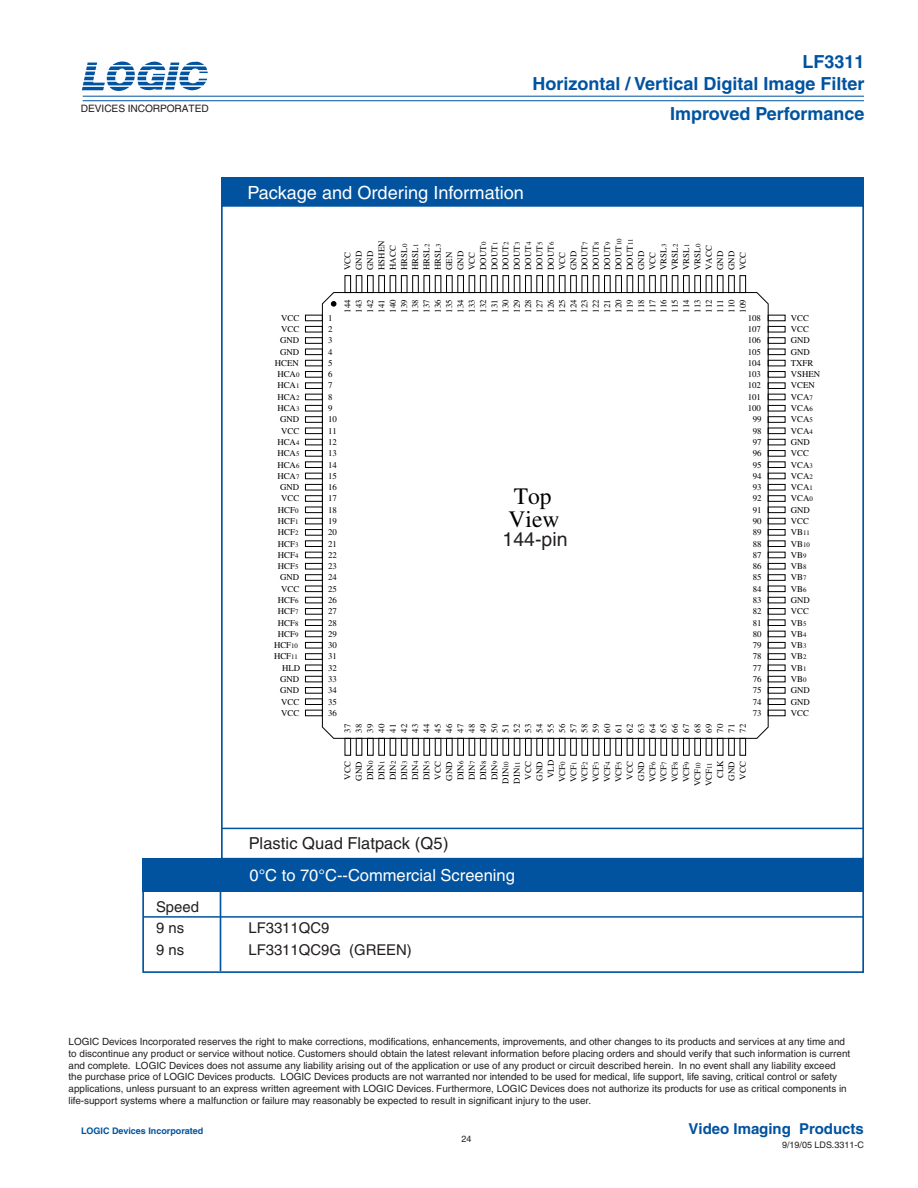
<style>
.page{position:relative;width:918px;height:1188px;background:#fff}
.page>*{position:absolute;margin:0;border:0;box-sizing:border-box;transform-origin:0 0}
.t1{font:23.55px/22.5px "Times";color:#000}
.t2{font:19.5px "Helvetica";color:#231f20}
.t3{font:18.15px "Helvetica";color:#fff}
.t4{font:700 18px/21.6px "Helvetica";color:#0153a0;text-align:right}
.t5{font:16.5px "Helvetica";color:#fff}
.t6{font:16.5px "Helvetica";letter-spacing:.005em;color:#231f20}
.t7{font:700 15px "Helvetica";color:#0153a0}
.t8{font:14.85px "Helvetica";color:#231f20}
.t9{font:10.2px "Helvetica";letter-spacing:-.01em;color:#231f20}
.t10{font:9.9px/11.9px "Helvetica";color:#231f20}
.t11{font:700 9px "Helvetica";color:#0153a0}
.t12{font:9px "Helvetica";color:#231f20}
.t13{font:8.85px/11.2px "Times";color:#000}
.s1{font-size:6.9px}
</style>
<div class="page">
<svg style="left:82px;top:62px;width:126px;height:29px"></svg>
<hr style="left:83px;top:96px;width:781px;height:1px;background:#0153a0">
<hr style="left:83px;top:100px;width:781px;height:1px;background:#0153a0">
<div style="left:221px;top:177px;width:643px;height:28px;background:#0153a0"></div>
<svg style="left:305px;top:275px;width:481px;height:481px"></svg>
<div style="left:142px;top:859px;width:722px;height:33px;background:#0153a0"></div>
<div style="left:142px;top:890px;width:722px;height:83px;border:2px solid #0153a0"></div>
<hr style="left:220px;top:892px;width:1px;height:79px;background:#0153a0">
<hr style="left:143px;top:916px;width:720px;height:2px;background:#0153a0">
<hr style="left:222px;top:828px;width:641px;height:1px;background:#0153a0">
<p class="t9" style="left:81px;top:102px;width:129px">DEVICES INCORPORATED</p>
<p class="t4" style="left:532px;top:51px;width:334px">LF3311<br>Horizontal / Vertical Digital Image Filter</p>
<p class="t4" style="left:670px;top:103px;width:196px">Improved Performance</p>
<p class="t3" style="left:247px;top:182px;width:278px">Package and Ordering Information</p>
<p class="t13" style="left:342px;top:270px;width:33px;rotate:-90deg">VCC<br>GND<br>GND<br>HSHEN<br>HACC<br>HRSL<span class="s1">0<br></span>HRSL<span class="s1">1<br></span>HRSL<span class="s1">2<br></span>HRSL<span class="s1">3<br></span>GEN<br>GND<br>VCC<br>DOUT<span class="s1">0<br></span>DOUT<span class="s1">1<br></span>DOUT<span class="s1">2<br></span>DOUT<span class="s1">3<br></span>DOUT<span class="s1">4<br></span>DOUT<span class="s1">5<br></span>DOUT<span class="s1">6<br></span>VCC<br>GND<br>DOUT<span class="s1">7<br></span>DOUT<span class="s1">8<br></span>DOUT<span class="s1">9<br></span>DOUT<span class="s1">10<br></span>DOUT<span class="s1">11<br></span>GND<br>VCC<br>VRSL<span class="s1">3<br></span>VRSL<span class="s1">2<br></span>VRSL<span class="s1">1<br></span>VRSL<span class="s1">0<br></span>VACC<br>GND<br>GND<br>VCC</p>
<p class="t13" style="left:274px;top:312px;width:28px;text-align:right">VCC<br>VCC<br>GND<br>GND<br>HCEN<br>HCA<span class="s1">0<br></span>HCA<span class="s1">1<br></span>HCA<span class="s1">2<br></span>HCA<span class="s1">3<br></span>GND<br>VCC<br>HCA<span class="s1">4<br></span>HCA<span class="s1">5<br></span>HCA<span class="s1">6<br></span>HCA<span class="s1">7<br></span>GND<br>VCC<br>HCF<span class="s1">0<br></span>HCF<span class="s1">1<br></span>HCF<span class="s1">2<br></span>HCF<span class="s1">3<br></span>HCF<span class="s1">4<br></span>HCF<span class="s1">5<br></span>GND<br>VCC<br>HCF<span class="s1">6<br></span>HCF<span class="s1">7<br></span>HCF<span class="s1">8<br></span>HCF<span class="s1">9<br></span>HCF<span class="s1">10<br></span>HCF<span class="s1">11<br></span>HLD<br>GND<br>GND<br>VCC<br>VCC</p>
<p class="t13" style="left:342px;top:313px;width:15px;text-align:justify;rotate:-90deg">144<br>143<br>142<br>141<br>140<br>139<br>138<br>137<br>136<br>135<br>134<br>133<br>132<br>131<br>130<br>129<br>128<br>127<br>126<br>125<br>124<br>123<br>122<br>121<br>120<br>119<br>118<br>117<br>116<br>115<br>114<br>113<br>112<br>111<br>110<br>109</p>
<p class="t13" style="left:328px;top:312px;width:10px">1<br>2<br>3<br>4<br>5<br>6<br>7<br>8<br>9<br>10<br>11<br>12<br>13<br>14<br>15<br>16<br>17<br>18<br>19<br>20<br>21<br>22<br>23<br>24<br>25<br>26<br>27<br>28<br>29<br>30<br>31<br>32<br>33<br>34<br>35<br>36</p>
<h1 class="t1" style="left:509px;top:485px;width:52px">Top<br>View</h1>
<p class="t2" style="left:502px;top:528px;width:67px">144-pin</p>
<p class="t13" style="left:748px;top:312px;width:15px;text-align:center">108<br>107<br>106<br>105<br>104<br>103<br>102<br>101<br>100<br>99<br>98<br>97<br>96<br>95<br>94<br>93<br>92<br>91<br>90<br>89<br>88<br>87<br>86<br>85<br>84<br>83<br>82<br>81<br>80<br>79<br>78<br>77<br>76<br>75<br>74<br>73</p>
<p class="t13" style="left:342px;top:733px;width:10px;text-align:justify;rotate:-90deg">37<br>38<br>39<br>40<br>41<br>42<br>43<br>44<br>45<br>46<br>47<br>48<br>49<br>50<br>51<br>52<br>53<br>54<br>55<br>56<br>57<br>58<br>59<br>60<br>61<br>62<br>63<br>64<br>65<br>66<br>67<br>68<br>69<br>70<br>71<br>72</p>
<p class="t13" style="left:342px;top:786px;width:28px;text-align:right;rotate:-90deg">VCC<br>GND<br>DIN<span class="s1">0<br></span>DIN<span class="s1">1<br></span>DIN<span class="s1">2<br></span>DIN<span class="s1">3<br></span>DIN<span class="s1">4<br></span>DIN<span class="s1">5<br></span>VCC<br>GND<br>DIN<span class="s1">6<br></span>DIN<span class="s1">7<br></span>DIN<span class="s1">8<br></span>DIN<span class="s1">9<br></span>DIN<span class="s1">10<br></span>DIN<span class="s1">11<br></span>VCC<br>GND<br>VLD<br>VCF<span class="s1">0<br></span>VCF<span class="s1">1<br></span>VCF<span class="s1">2<br></span>VCF<span class="s1">3<br></span>VCF<span class="s1">4<br></span>VCF<span class="s1">5<br></span>VCC<br>GND<br>VCF<span class="s1">6<br></span>VCF<span class="s1">7<br></span>VCF<span class="s1">8<br></span>VCF<span class="s1">9<br></span>VCF<span class="s1">10<br></span>VCF<span class="s1">11<br></span>CLK<br>GND<br>VCC</p>
<p class="t6" style="left:249px;top:833px;width:201px">Plastic Quad Flatpack (Q5)</p>
<p class="t5" style="left:250px;top:866px;width:267px">0°C to 70°C--Commercial Screening</p>
<p class="t13" style="left:791px;top:312px;width:31px">VCC<br>VCC<br>GND<br>GND<br>TXFR<br>VSHEN<br>VCEN<br>VCA<span class="s1">7<br></span>VCA<span class="s1">6<br></span>VCA<span class="s1">5<br></span>VCA<span class="s1">4<br></span>GND<br>VCC<br>VCA<span class="s1">3<br></span>VCA<span class="s1">2<br></span>VCA<span class="s1">1<br></span>VCA<span class="s1">0<br></span>GND<br>VCC<br>VB<span class="s1">11<br></span>VB<span class="s1">10<br></span>VB<span class="s1">9<br></span>VB<span class="s1">8<br></span>VB<span class="s1">7<br></span>VB<span class="s1">6<br></span>GND<br>VCC<br>VB<span class="s1">5<br></span>VB<span class="s1">4<br></span>VB<span class="s1">3<br></span>VB<span class="s1">2<br></span>VB<span class="s1">1<br></span>VB<span class="s1">0<br></span>GND<br>GND<br>VCC</p>
<p class="t8" style="left:156px;top:898px;width:44px">Speed</p>
<p class="t8" style="left:156px;top:920px;width:30px">9 ns</p>
<p class="t8" style="left:248px;top:920px;width:82px">LF3311QC9</p>
<p class="t8" style="left:156px;top:941px;width:30px">9 ns</p>
<p class="t8" style="left:248px;top:941px;width:165px">LF3311QC9G (GREEN)</p>
<p class="t10" style="left:69px;top:1035px;width:783px">LOGIC Devices Incorporated reserves the right to make corrections, modifications, enhancements, improvements, and other changes to its products and services at any time and to discontinue any product or service without notice. Customers should obtain the latest relevant information before placing orders and should verify that such information is current and complete. LOGIC Devices does not assume any liability arising out of the application or use of any product or circuit described herein. In no event shall any liability exceed the purchase price of LOGIC Devices products. LOGIC Devices products are not warranted nor intended to be used for medical, life support, life saving, critical control or safety applications, unless pursuant to an express written agreement with LOGIC Devices. Furthermore, LOGIC Devices does not authorize its products for use as critical components in</p>
<p class="t10" style="left:69px;top:1095px;width:524px">life-support systems where a malfunction or failure may reasonably be expected to result in significant injury to the user.</p>
<p class="t11" style="left:81px;top:1126px;width:124px">LOGIC Devices Incorporated</p>
<p class="t12" style="left:462px;top:1134px;width:12px">24</p>
<p class="t7" style="left:689px;top:1120px;width:177px">Video Imaging Products</p>
<p class="t12" style="left:782px;top:1140px;width:83px">9/19/05 LDS.3311-C</p>
</div>
